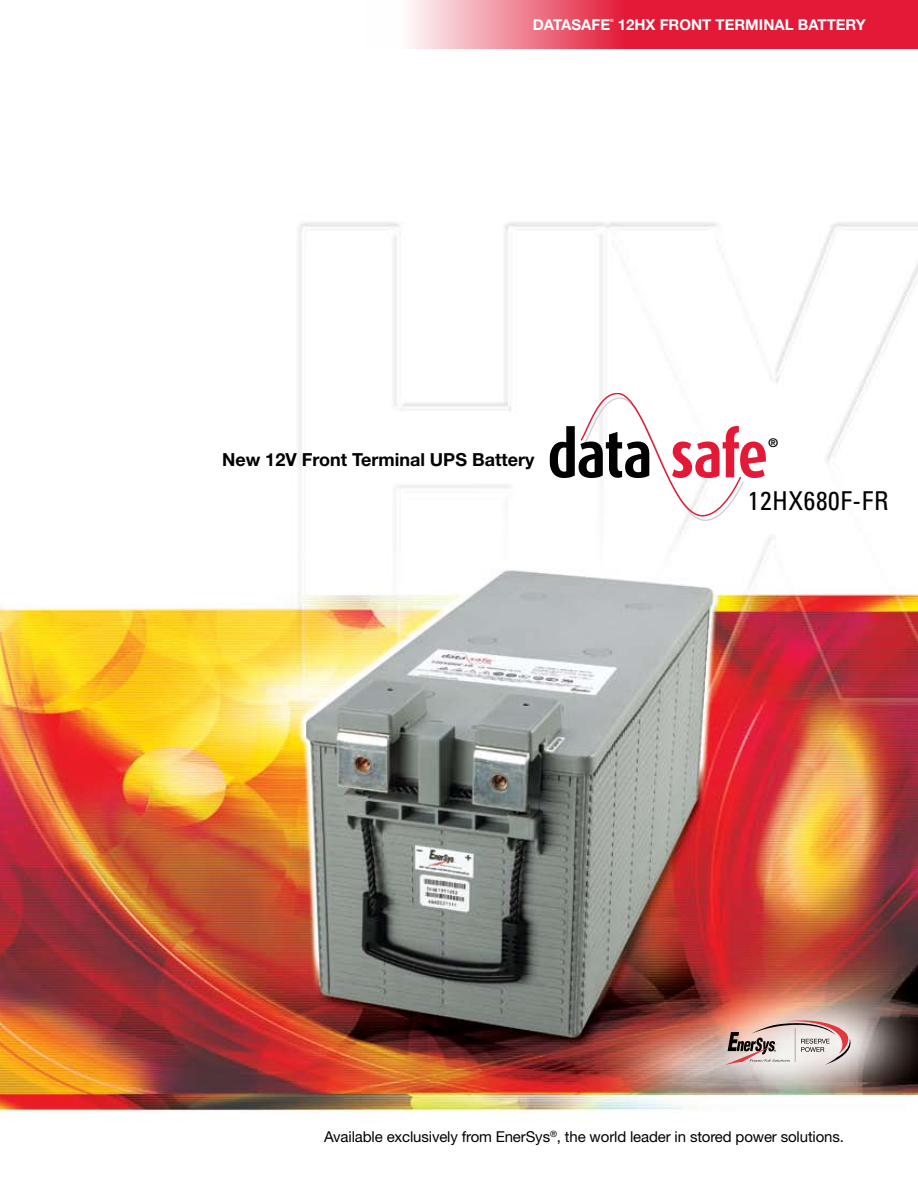
<style>
.page{position:relative;width:918px;height:1188px;background:#fff}
.page>*{position:absolute;margin:0;border:0;box-sizing:border-box;transform-origin:0 0}
.t1{font:condensed 25.95px "Univers";letter-spacing:.025em;color:#000}
.t2{font:700 18px "Helvetica Neue";color:#000}
.t3{font:15px "Helvetica Neue";letter-spacing:-.01em;color:#000}
.t4{font:700 15px "Helvetica Neue";color:#fff}
.t5{font:700 12px "Helvetica Neue";color:#000}
.t6{font:700 4.35px "Helvetica Neue";color:#fff}
</style>
<div class="page">
<img style="left:0;top:48px;width:918px;height:1065px">
<svg style="left:725px;top:1020px;width:125px;height:45px"></svg>
<svg style="left:410px;top:0;width:508px;height:48px;fill:#e31937"></svg>
<svg style="left:550px;top:393px;width:225px;height:128px"></svg>
<p class="t4" style="left:533px;top:15px;width:79px">DATASAFE</p>
<p class="t6" style="left:610px;top:18px;width:5px">®</p>
<p class="t4" style="left:618px;top:15px;width:250px">12HX FRONT TERMINAL BATTERY</p>
<p class="t2" style="left:222px;top:448px;width:314px">New 12V Front Terminal UPS Battery</p>
<p class="t5" style="left:769px;top:435px;width:11px">®</p>
<h1 class="t1" style="left:748px;top:485px;width:142px">12HX680F-FR</h1>
<p class="t3" style="left:324px;top:1128px;width:521px">Available exclusively from EnerSys<sup>®</sup>, the world leader in stored power solutions.</p>
</div>
